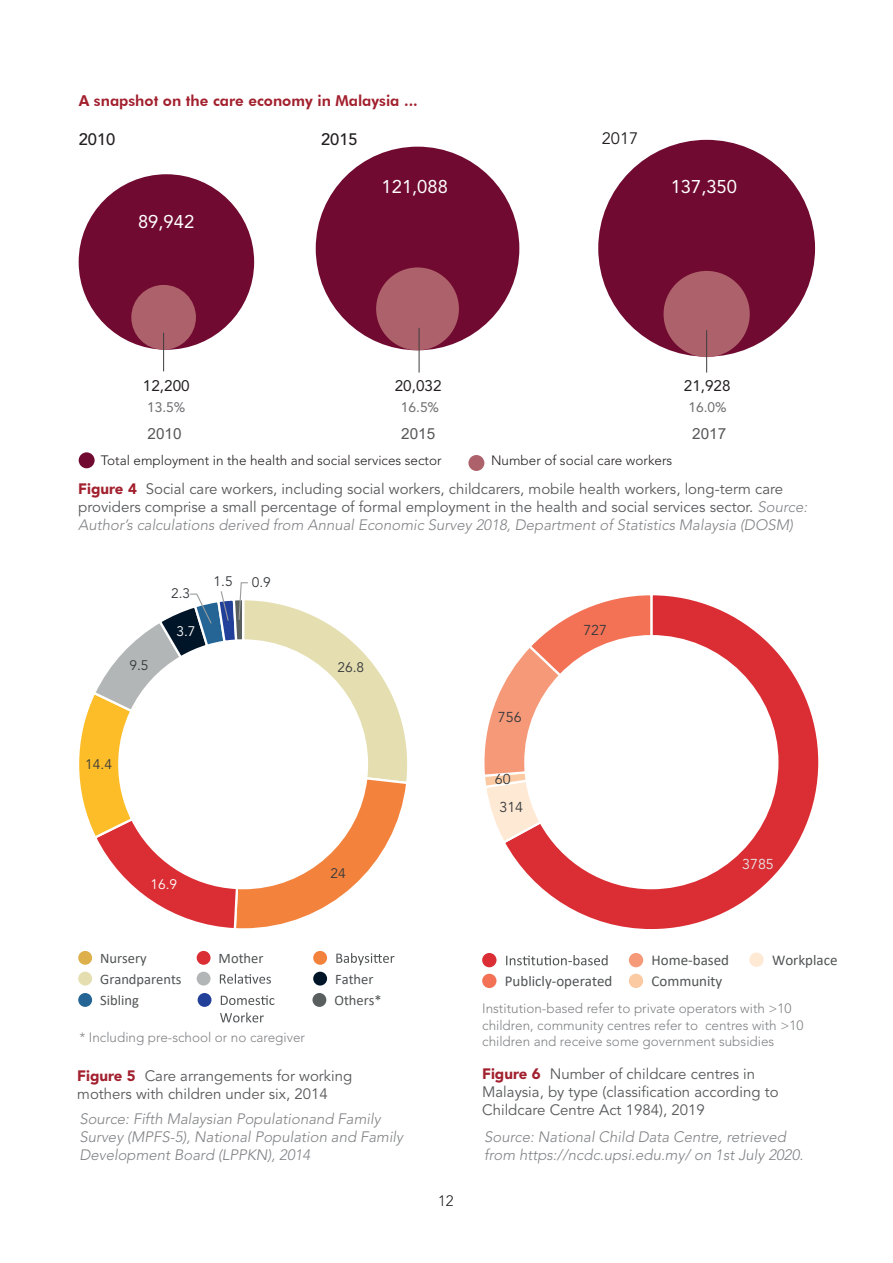
<style>
.page{position:relative;width:893px;height:1263px;background:#fff}
.page>*{position:absolute;margin:0;border:0;box-sizing:border-box;transform-origin:0 0}
.t1{font:18.3px "Avenir LT Std";color:#fff}
.t2{font:500 16.5px "Avenir LT Std";color:#231f20}
.t3{font:16.5px "Avenir LT Std";color:#231f20}
.t4{font:15.3px "Avenir LT Std";color:#231f20}
.t5{font:15.3px "Arial";color:#57585a}
.t6{font:15px/18px "Avenir LT Std";color:#57585a}
.t7{font:italic 300 15px/18px "Avenir LT Std";color:#808285}
.t8{font:15px "Calibri";color:#515455}
.t9{font:800 15px "Futura BT";color:#a2202e}
.t10{font:300 15px "Avenir LT Std";color:#231f20}
.t11{font:14.55px/20.9px "Calibri";color:#515455}
.t12{font:14.25px/27.6px "Avenir LT Std";color:#36393c}
.t13{font:14.25px "Avenir LT Std";color:#e6e7e9}
.t14{font:13.8px "Avenir LT Std";color:#36393c}
.t15{font:13.8px "Avenir LT Std";color:#6c6d70}
.t16{font:13.8px "Avenir LT Std";color:#fff}
.t17{font:300 13.5px/16.2px "Avenir LT Std";color:#808285}
.t18{font:300 13.5px "Avenir LT Std";color:#231f20}
.s1{font-weight:900;color:#a2202e}
.s2{font-weight:300;font-style:italic;color:#808285}
</style>
<div class="page">
<svg style="left:79px;top:582px;width:329px;height:347px"></svg>
<div style="left:78px;top:951px;width:14px;height:14px;background:#ddb04c;border-radius:50%"></div>
<div style="left:78px;top:972px;width:14px;height:13px;background:#e4deb0;border-radius:50%"></div>
<div style="left:197px;top:951px;width:14px;height:14px;background:#da2e34;border-radius:50%"></div>
<svg style="left:220px;top:974px;width:51px;height:10px"></svg>
<div style="left:197px;top:972px;width:14px;height:13px;background:#b3b6b6;border-radius:50%"></div>
<svg style="left:336px;top:953px;width:58px;height:12px"></svg>
<div style="left:313px;top:951px;width:14px;height:14px;background:#f2823c;border-radius:50%"></div>
<div style="left:313px;top:972px;width:14px;height:13px;background:#001528;border-radius:50%"></div>
<div style="left:312px;top:993px;width:14px;height:14px;background:#595e5e;border-radius:50%"></div>
<svg style="left:221px;top:995px;width:53px;height:10px"></svg>
<svg style="left:220px;top:1012px;width:44px;height:10px"></svg>
<div style="left:198px;top:993px;width:13px;height:14px;background:#223f99;border-radius:50%"></div>
<div style="left:78px;top:993px;width:14px;height:14px;background:#246595;border-radius:50%"></div>
<svg style="left:506px;top:595px;width:313px;height:334px"></svg>
<svg style="left:484px;top:595px;width:170px;height:250px"></svg>
<div style="left:79px;top:174px;width:175px;height:176px;background:#700a30;border-radius:50%"></div>
<div style="left:131px;top:285px;width:65px;height:65px;background:#ad616a;border-radius:50%"></div>
<div style="left:316px;top:147px;width:203px;height:203px;background:#700a30;border-radius:50%"></div>
<div style="left:376px;top:267px;width:83px;height:83px;background:#ad616a;border-radius:50%"></div>
<div style="left:598px;top:140px;width:217px;height:217px;background:#700a30;border-radius:50%"></div>
<div style="left:664px;top:271px;width:86px;height:86px;background:#ad616a;border-radius:50%"></div>
<hr style="left:163px;top:333px;width:1px;height:38px;background:#3e3e3f">
<hr style="left:419px;top:328px;width:1px;height:45px;background:#3e3e3f">
<hr style="left:706px;top:330px;width:1px;height:43px;background:#3e3e3f">
<div style="left:79px;top:452px;width:16px;height:16px;background:#700a30;border-radius:50%"></div>
<div style="left:468px;top:455px;width:16px;height:16px;background:#ad616a;border-radius:50%"></div>
<svg style="left:506px;top:955px;width:102px;height:10px"></svg>
<div style="left:482px;top:953px;width:14px;height:14px;background:#da2e34;border-radius:50%"></div>
<div style="left:629px;top:974px;width:14px;height:14px;background:#fccaa2;border-radius:50%"></div>
<div style="left:482px;top:974px;width:14px;height:14px;background:#f37256;border-radius:50%"></div>
<div style="left:749px;top:952px;width:15px;height:15px;background:#fee9d5;border-radius:50%"></div>
<div style="left:629px;top:953px;width:14px;height:14px;background:#f69979;border-radius:50%"></div>
<p class="t9" style="left:79px;top:92px;width:341px">A snapshot on the care economy in Malaysia ...</p>
<p class="t2" style="left:79px;top:130px;width:38px">2010</p>
<p class="t2" style="left:321px;top:130px;width:38px">2015</p>
<p class="t3" style="left:602px;top:129px;width:38px">2017</p>
<p class="t1" style="left:138px;top:211px;width:58px">89,942</p>
<p class="t1" style="left:382px;top:176px;width:68px">121,088</p>
<p class="t1" style="left:671px;top:176px;width:68px">137,350</p>
<p class="t4" style="left:143px;top:377px;width:48px">12,200</p>
<p class="t4" style="left:395px;top:377px;width:48px">20,032</p>
<p class="t4" style="left:684px;top:377px;width:48px">21,928</p>
<p class="t15" style="left:147px;top:399px;width:40px">13.5%</p>
<p class="t15" style="left:401px;top:399px;width:40px">16.5%</p>
<p class="t15" style="left:688px;top:399px;width:40px">16.0%</p>
<p class="t5" style="left:148px;top:423px;width:36px">2010</p>
<p class="t5" style="left:401px;top:423px;width:36px">2015</p>
<p class="t5" style="left:692px;top:423px;width:36px">2017</p>
<p class="t18" style="left:101px;top:453px;width:342px">Total employment in the health and social services sector</p>
<p class="t18" style="left:491px;top:453px;width:183px">Number of social care workers</p>
<p class="t6" style="left:78px;top:480px;width:730px"><span class="s1">Figure 4</span> Social care workers, including social workers, childcarers, mobile health workers, long-term care providers comprise a small percentage of formal employment in the health and social services sector. <span class="s2">Source:<br>Author’s calculations derived from Annual Economic Survey 2018, Department of Statistics Malaysia (DOSM)</span></p>
<p class="t14" style="left:129px;top:658px;width:21px">9.5</p>
<p class="t14" style="left:171px;top:585px;width:21px">2.3</p>
<p class="t16" style="left:176px;top:623px;width:21px">3.7</p>
<p class="t14" style="left:214px;top:573px;width:21px">1.5</p>
<p class="t14" style="left:252px;top:574px;width:21px">0.9</p>
<p class="t14" style="left:85px;top:756px;width:28px">14.4</p>
<p class="t16" style="left:150px;top:876px;width:28px">16.9</p>
<p class="t11" style="left:100px;top:947px;width:83px">Nursery<br>Grandparents</p>
<p class="t11" style="left:219px;top:947px;width:46px">Mother</p>
<p class="t14" style="left:337px;top:659px;width:28px">26.8</p>
<p class="t14" style="left:331px;top:866px;width:17px">24</p>
<p class="t11" style="left:335px;top:968px;width:40px">Father</p>
<p class="t11" style="left:100px;top:989px;width:40px">Sibling</p>
<p class="t11" style="left:334px;top:989px;width:49px">Others*</p>
<p class="t17" style="left:79px;top:1029px;width:227px">* Including pre-school or no caregiver</p>
<p class="t6" style="left:77px;top:1067px;width:276px"><span class="s1">Figure 5</span> Care arrangements for working mothers with children under six, 2014</p>
<p class="t7" style="left:79px;top:1109px;width:325px">Source: Fifth Malaysian Populationand Family<br>Survey (MPFS-5), National Population and Family<br>Development Board (LPPKN), 2014</p>
<p class="t12" style="left:498px;top:704px;width:25px">756</p>
<p class="t12" style="left:499px;top:765px;width:25px;text-indent:-5px">60<br>314</p>
<p class="t12" style="left:583px;top:616px;width:25px">727</p>
<p class="t13" style="left:742px;top:856px;width:33px">3785</p>
<p class="t10" style="left:438px;top:1192px;width:17px">12</p>
<p class="t8" style="left:651px;top:950px;width:79px">Home-based</p>
<p class="t8" style="left:772px;top:949px;width:67px">Workplace</p>
<p class="t8" style="left:505px;top:970px;width:109px">Publicly-operated</p>
<p class="t8" style="left:651px;top:970px;width:72px">Community</p>
<p class="t17" style="left:482px;top:1001px;width:323px">Institution-based refer to private operators with &gt;10 children, community centres refer to centres with &gt;10 children and receive some government subsidies</p>
<p class="t6" style="left:482px;top:1066px;width:298px"><span class="s1">Figure 6</span> Number of childcare centres in<br>Malaysia, by type (classification according to<br>Childcare Centre Act 1984), 2019</p>
<p class="t7" style="left:484px;top:1128px;width:321px">Source: National Child Data Centre, retrieved from https://ncdc.upsi.edu.my/ on 1st July 2020.</p>
</div>
